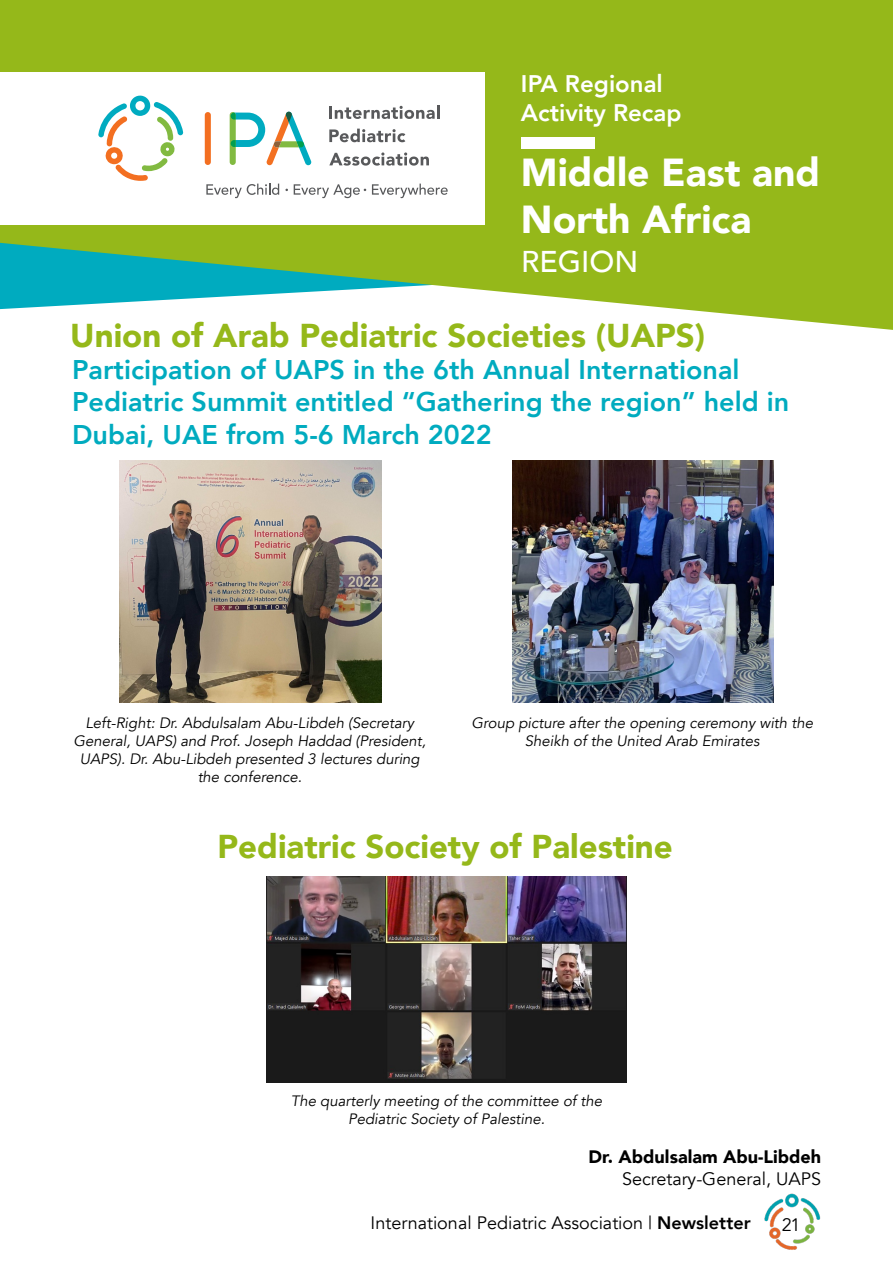
<style>
.page{position:relative;width:893px;height:1263px;background:#fff}
.page>*{position:absolute;margin:0;border:0;box-sizing:border-box;transform-origin:0 0}
.t1{font:900 39px/46.8px "Avenir";color:#fff}
.t2{font:900 33px "Avenir";color:#95b81a}
.t3{font:500 30px "Avenir";color:#fff}
.t4{font:800 27px/32.4px "Avenir";color:#00abbf}
.t5{font:800 24px/28.8px "Avenir";color:#fff}
.t6{font:18px "Avenir";color:#000}
.t7{font:900 18px "Avenir";color:#000}
.t8{font:italic 15px/18px "Avenir";color:#000;text-align:center}
.s1{font-weight:800}
</style>
<div class="page">
<img style="left:764px;top:1193px;width:57px;height:57px">
<svg style="left:0;top:0;width:893px;height:330px;background:#97bf3e"></svg>
<div style="left:521px;top:138px;width:73px;height:11px;background:#fff"></div>
<div style="left:1px;top:72px;width:484px;height:153px;background:#fff"></div>
<svg style="left:98px;top:95px;width:85px;height:86px"></svg>
<div style="left:205px;top:112px;width:6px;height:53px;background:#f36f21;border-radius:3px"></div>
<svg style="left:329px;top:105px;width:110px;height:14px"></svg>
<svg style="left:329px;top:129px;width:76px;height:13px"></svg>
<svg style="left:329px;top:152px;width:100px;height:14px"></svg>
<svg style="left:206px;top:184px;width:73px;height:14px"></svg>
<svg style="left:294px;top:184px;width:72px;height:14px"></svg>
<svg style="left:372px;top:184px;width:76px;height:14px"></svg>
<div style="left:230px;top:112px;width:6px;height:53px;background:#82ba41;border-radius:3px"></div>
<svg style="left:231px;top:111px;width:81px;height:54px"></svg>
<img style="left:120px;top:460px;width:262px;height:243px">
<img style="left:512px;top:460px;width:261px;height:242px">
<img style="left:266px;top:876px;width:361px;height:206px">
<h3 class="t5" style="left:521px;top:70px;width:162px">IPA Regional<br>Activity Recap</h3>
<h1 class="t1" style="left:521px;top:148px;width:301px">Middle East and<br>North Africa</h1>
<h3 class="t3" style="left:521px;top:236px;width:119px">REGION</h3>
<h2 class="t2" style="left:70px;top:307px;width:636px">Union of Arab Pediatric Societies (UAPS)</h2>
<h3 class="t4" style="left:72px;top:353px;width:719px">Participation of UAPS in the 6th Annual International<br>Pediatric Summit entitled “Gathering the region” held in<br>Dubai, UAE from 5-6 March 2022</h3>
<p class="t8" style="left:73px;top:714px;width:354px">Left-Right: Dr. Abdulsalam Abu-Libdeh (Secretary General, UAPS) and Prof. Joseph Haddad (President, UAPS). Dr. Abu-Libdeh presented 3 lectures during the conference.</p>
<p class="t8" style="left:471px;top:714px;width:343px">Group picture after the opening ceremony with the<br>Sheikh of the United Arab Emirates</p>
<h2 class="t2" style="left:217px;top:818px;width:457px">Pediatric Society of Palestine</h2>
<p class="t8" style="left:291px;top:1092px;width:313px">The quarterly meeting of the committee of the<br>Pediatric Society of Palestine.</p>
<p class="t7" style="left:589px;top:1141px;width:234px">Dr. Abdulsalam Abu-Libdeh</p>
<p class="t6" style="left:622px;top:1168px;width:201px">Secretary-General, UAPS</p>
<p class="t6" style="left:371px;top:1212px;width:382px">International Pediatric Association | <span class="s1">Newsletter</span></p>
<p class="t6" style="left:782px;top:1214px;width:20px">21</p>
</div>
